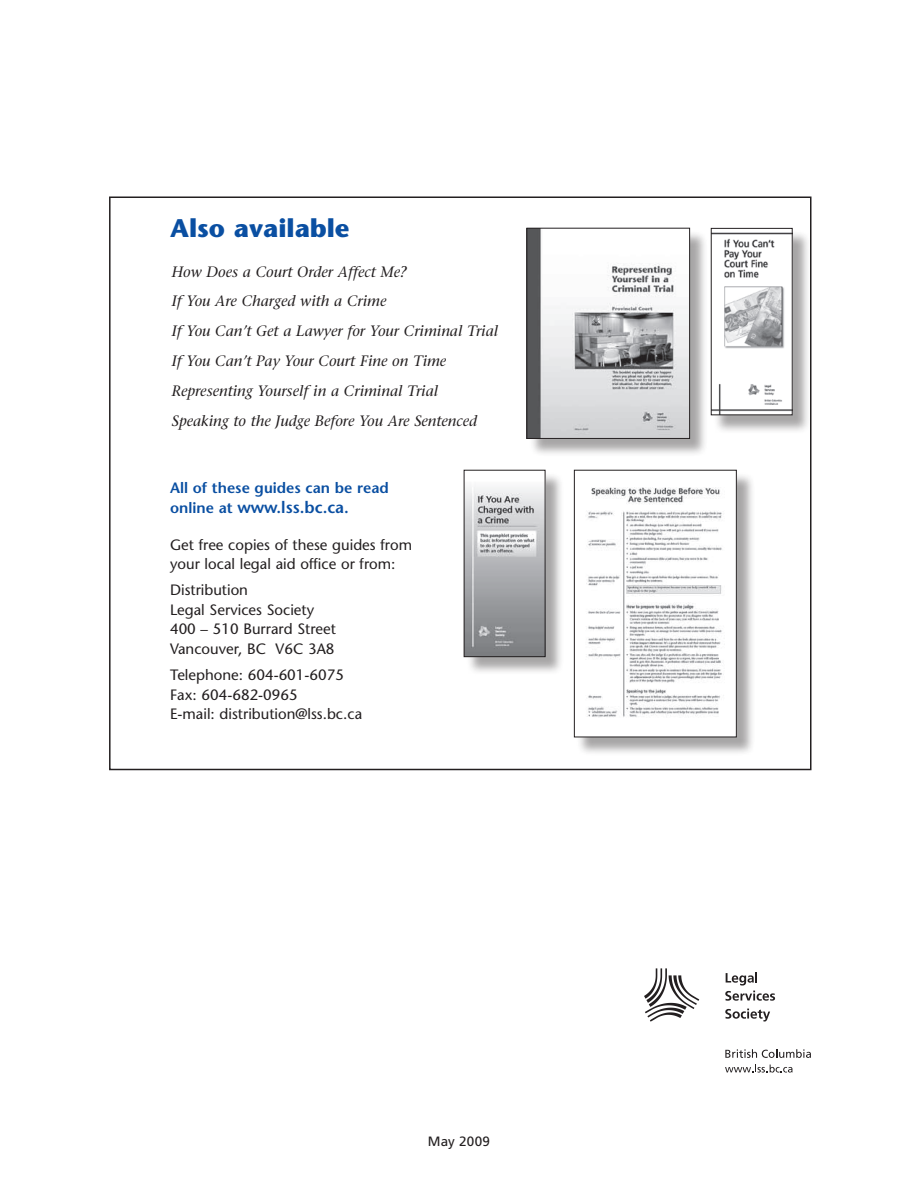
<style>
.page{position:relative;width:918px;height:1188px;background:#fff}
.page>*{position:absolute;margin:0;border:0;box-sizing:border-box;transform-origin:0 0}
.t1{font:700 25.5px "Stone Sans Std";color:#0a4fa2}
.t2{font:600 16.5px "Stone Sans Std";color:#0a4fa2}
.t3{font:italic 500 15px/30px "Stone Serif Std";color:#231f20}
.t4{font:500 15px/19.5px "Stone Sans Std";color:#231f20}
.t5{font:600 15px "Stone Sans Std";color:#0a4fa2}
.t6{font:13.5px "Frutiger LT Std";letter-spacing:.01em;color:#231f20}
.s1{font-size:15px}
</style>
<div class="page">
<svg style="left:644px;top:968px;width:55px;height:54px"></svg>
<svg style="left:725px;top:972px;width:50px;height:29px"></svg>
<svg style="left:725px;top:1009px;width:45px;height:13px"></svg>
<svg style="left:725px;top:1049px;width:86px;height:9px"></svg>
<svg style="left:725px;top:1065px;width:67px;height:8px"></svg>
<div style="left:576px;top:472px;width:180px;height:284px;background:#231f20;opacity:.4"></div>
<img style="left:576px;top:472px;width:159px;height:263px">
<div style="left:574px;top:470px;width:163px;height:267px;border:1px solid #231f20"></div>
<div style="left:466px;top:472px;width:98px;height:204px;background:#231f20;opacity:.4"></div>
<img style="left:466px;top:472px;width:77px;height:183px">
<div style="left:464px;top:470px;width:81px;height:187px;border:1px solid #231f20"></div>
<div style="left:529px;top:230px;width:180px;height:228px;background:#231f20;opacity:.4"></div>
<img style="left:529px;top:230px;width:159px;height:207px">
<div style="left:527px;top:228px;width:163px;height:211px;border:1px solid #231f20"></div>
<div style="left:713px;top:230px;width:98px;height:204px;background:#231f20;opacity:.4"></div>
<img style="left:713px;top:230px;width:78px;height:183px">
<div style="left:711px;top:228px;width:82px;height:187px;border:1px solid #231f20"></div>
<h1 class="t1" style="left:170px;top:212px;width:181px">Also available</h1>
<p class="t3" style="left:172px;top:256px;width:328px">How Does a Court Order Affect Me?<br>If You Are Charged with a Crime<br>If You Can’t Get a Lawyer for Your Criminal Trial If You Can’t Pay Your Court Fine on Time Representing Yourself in a Criminal Trial Speaking to the Judge Before You Are Sentenced</p>
<p class="t5" style="left:170px;top:479px;width:220px">All of these guides can be read</p>
<p class="t2" style="left:170px;top:497px;width:180px"><span class="s1">online at</span> www.lss.bc.ca.</p>
<p class="t4" style="left:170px;top:535px;width:244px">Get free copies of these guides from your local legal aid office or from:</p>
<p class="t4" style="left:170px;top:580px;width:167px">Distribution<br>Legal Services Society<br>400 – 510 Burrard Street<br>Vancouver, BC V6C 3A8</p>
<p class="t4" style="left:170px;top:665px;width:194px">Telephone: 604-601-6075<br>Fax: 604-682-0965<br>E-mail: distribution@lss.bc.ca</p>
<p class="t6" style="left:428px;top:1133px;width:64px">May 2009</p>
</div>
